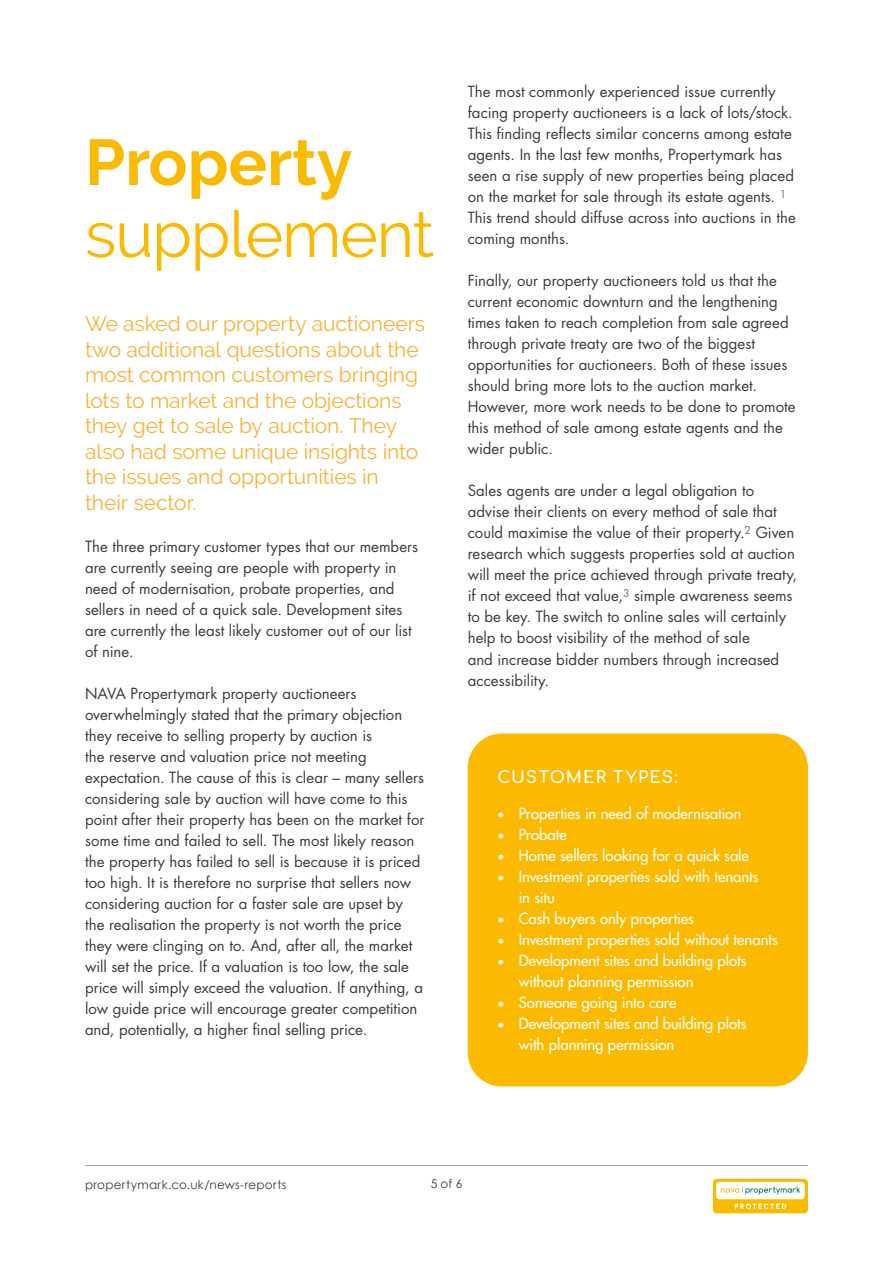
<style>
.page{position:relative;width:893px;height:1263px;background:#fff}
.page>*{position:absolute;margin:0;border:0;box-sizing:border-box;transform-origin:0 0}
.t1{font:64.5px "Raleway";letter-spacing:-.02em;color:#fbba00}
.t2{font:700 64.5px "Raleway";color:#fbba00}
.t3{font:21px/25.5px "Raleway";letter-spacing:-.005em;color:#f9b235}
.t4{font:700 16.5px "Comfortaa";letter-spacing:.065em;color:#fff}
.t5{font:15px/21px "Futura Std";color:#3c3c3b}
.t6{font:500 15px/21px "Futura Std";letter-spacing:-.005em;color:#fff}
.t7{font:12px "Century Gothic";letter-spacing:.02em;color:#3c3c3b}
.s1{font-family:"Minion Pro";font-weight:400;font-size:18px}
</style>
<div class="page">
<hr style="left:85px;top:1165px;width:723px;height:1px;background:#9d9d9c">
<svg style="left:713px;top:1179px;width:95px;height:34px"></svg>
<div style="left:468px;top:733px;width:340px;height:353px;background:#fbba00;border-radius:34px"></div>
<h1 class="t2" style="left:85px;top:125px;width:269px">Property</h1>
<h1 class="t1" style="left:85px;top:197px;width:351px">supplement</h1>
<p class="t3" style="left:85px;top:311px;width:342px">We asked our property auctioneers two additional questions about the most common customers bringing lots to market and the objections they get to sale by auction. They also had some unique insights into the issues and opportunities in their sector.</p>
<p class="t5" style="left:85px;top:536px;width:335px">The three primary customer types that our members are currently seeing are people with property in need of modernisation, probate properties, and sellers in need of a quick sale. Development sites are currently the least likely customer out of our list of nine.</p>
<p class="t5" style="left:85px;top:683px;width:341px">NAVA Propertymark property auctioneers overwhelmingly stated that the primary objection they receive to selling property by auction is<br>the reserve and valuation price not meeting expectation. The cause of this is clear – many sellers considering sale by auction will have come to this point after their property has been on the market for some time and failed to sell. The most likely reason the property has failed to sell is because it is priced too high. It is therefore no surprise that sellers now considering auction for a faster sale are upset by the realisation the property is not worth the price they were clinging on to. And, after all, the market will set the price. If a valuation is too low, the sale price will simply exceed the valuation. If anything, a low guide price will encourage greater competition and, potentially, a higher final selling price.</p>
<p class="t5" style="left:468px;top:82px;width:330px">The most commonly experienced issue currently facing property auctioneers is a lack of lots/stock.<br>This finding reflects similar concerns among estate agents. In the last few months, Propertymark has seen a rise supply of new properties being placed on the market for sale through its estate agents. <sup>1<br></sup>This trend should diffuse across into auctions in the coming months.</p>
<p class="t5" style="left:468px;top:271px;width:329px">Finally, our property auctioneers told us that the current economic downturn and the lengthening times taken to reach completion from sale agreed through private treaty are two of the biggest opportunities for auctioneers. Both of these issues should bring more lots to the auction market.<br>However, more work needs to be done to promote this method of sale among estate agents and the wider public.</p>
<p class="t5" style="left:468px;top:481px;width:331px">Sales agents are under a legal obligation to advise their clients on every method of sale that could maximise the value of their property.<sup>2</sup> Given research which suggests properties sold at auction will meet the price achieved through private treaty, if not exceed that value,<sup>3</sup> simple awareness seems to be key. The switch to online sales will certainly help to boost visibility of the method of sale<br>and increase bidder numbers through increased accessibility.</p>
<p class="t4" style="left:497px;top:762px;width:182px">CUSTOMER TYPES:</p>
<p class="t6" style="left:497px;top:803px;width:245px"><span class="s1">•</span> Properties in need of modernisation</p>
<p class="t6" style="left:497px;top:824px;width:71px"><span class="s1">•</span> Probate</p>
<p class="t6" style="left:497px;top:845px;width:253px"><span class="s1">•</span> Home sellers looking for a quick sale</p>
<p class="t6" style="left:519px;top:866px;width:241px;text-indent:-21px"><span class="s1">•</span> Investment properties sold with tenants in situ</p>
<p class="t6" style="left:497px;top:908px;width:198px"><span class="s1">•</span> Cash buyers only properties</p>
<p class="t6" style="left:497px;top:929px;width:282px"><span class="s1">•</span> Investment properties sold without tenants</p>
<p class="t6" style="left:519px;top:950px;width:229px;text-indent:-21px"><span class="s1">•</span> Development sites and building plots without planning permission</p>
<p class="t6" style="left:497px;top:992px;width:180px"><span class="s1">•</span> Someone going into care</p>
<p class="t6" style="left:519px;top:1013px;width:229px;text-indent:-21px"><span class="s1">•</span> Development sites and building plots with planning permission</p>
<p class="t7" style="left:85px;top:1176px;width:203px">propertymark.co.uk/news-reports</p>
<p class="t7" style="left:431px;top:1175px;width:33px">5 of 6</p>
</div>
